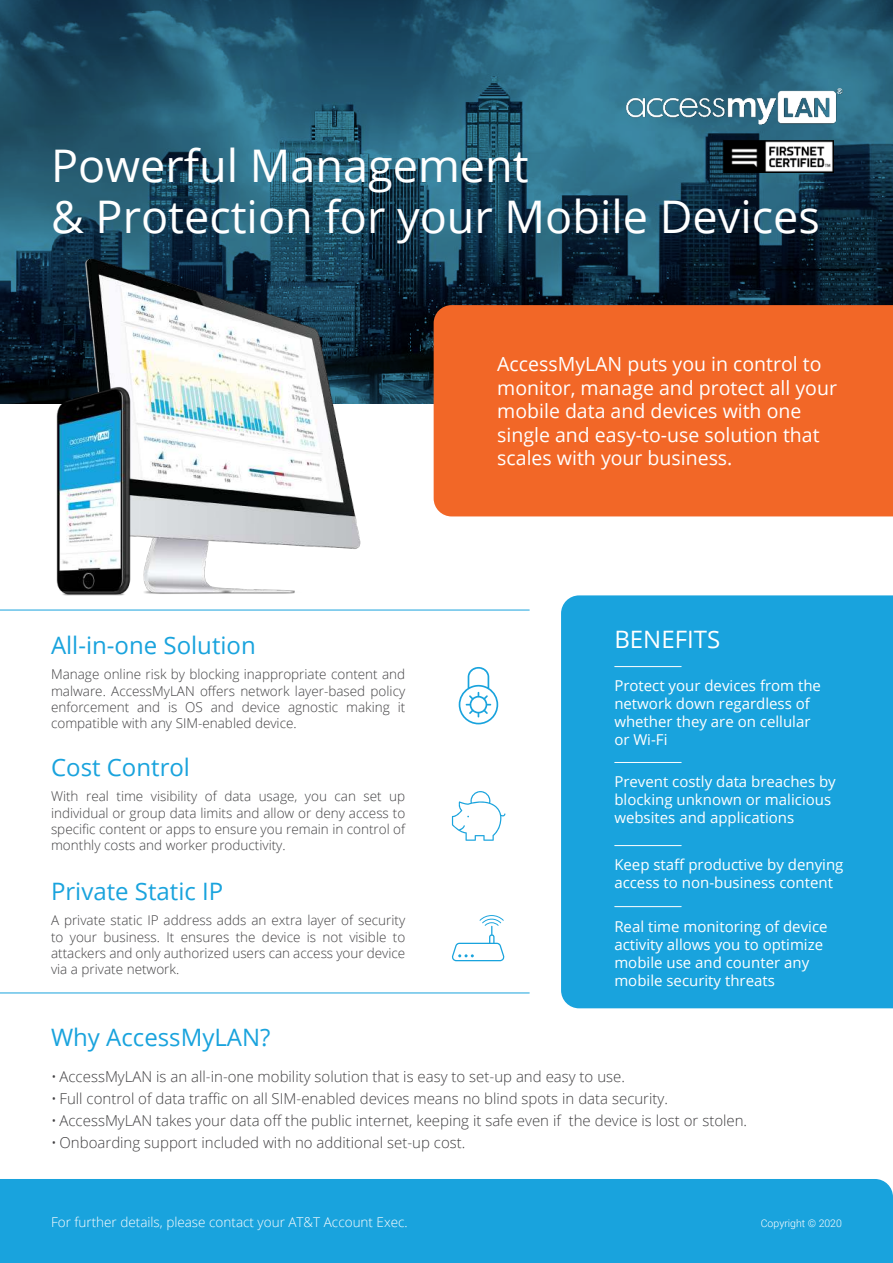
<style>
.page{position:relative;width:893px;height:1263px;background:#fff}
.page>*{position:absolute;margin:0;border:0;box-sizing:border-box;transform-origin:0 0}
.t1{font:45px/51px "Open Sans";color:#fff}
.t2{font:24px "Open Sans";color:#19a3dd}
.t3{font:24px "Open Sans";color:#fff}
.t4{font:19.5px/23.4px "Open Sans";color:#fff}
.t5{font:15px/18px "Open Sans";color:#fff}
.t6{font:300 15px "Open Sans";color:#414042}
.t7{font:300 13.5px/16.2px "Open Sans";color:#414042;text-align:justify}
.t8{font:300 13.5px "Open Sans";color:#fff}
.t9{font:300 10.5px "Roboto";color:#fff}
</style>
<div class="page">
<div style="left:0;top:1179px;width:893px;height:84px;background:#19a3dd"></div>
<div style="left:561px;top:595px;width:332px;height:413px;background:#19a3dd"></div>
<svg style="left:0;top:0;width:893px;height:404px;background:#1e4d63"></svg>
<hr style="left:615px;top:666px;width:66px;height:1px;background:#fff">
<hr style="left:615px;top:762px;width:66px;height:1px;background:#fff">
<hr style="left:615px;top:845px;width:66px;height:1px;background:#fff">
<hr style="left:0;top:610px;width:529px;height:1px;background:#19a3dd">
<hr style="left:0;top:992px;width:529px;height:1px;background:#19a3dd">
<hr style="left:615px;top:906px;width:66px;height:1px;background:#fff">
<img style="left:63px;top:246px;width:311px;height:365px">
<img style="left:44px;top:379px;width:100px;height:232px">
<div style="left:434px;top:305px;width:459px;height:211px;background:#f26727"></div>
<img style="left:617px;top:85px;width:230px;height:43px">
<img style="left:723px;top:141px;width:110px;height:32px">
<svg style="left:459px;top:667px;width:39px;height:57px"></svg>
<svg style="left:452px;top:791px;width:53px;height:50px"></svg>
<svg style="left:452px;top:915px;width:52px;height:46px"></svg>
<h1 class="t1" style="left:51px;top:145px;width:770px">Powerful Management<br>&amp; Protection for your Mobile Devices</h1>
<h2 class="t2" style="left:51px;top:635px;width:206px">All-in-one Solution</h2>
<p class="t7" style="left:51px;top:666px;width:356px">Manage online risk by blocking inappropriate content and malware. AccessMyLAN offers network layer-based policy enforcement and is OS and device agnostic making it compatible with any SIM-enabled device.</p>
<h2 class="t2" style="left:51px;top:757px;width:141px">Cost Control</h2>
<p class="t7" style="left:51px;top:788px;width:356px">With real time visibility of data usage, you can set up individual or group data limits and allow or deny access to specific content or apps to ensure you remain in control of monthly costs and worker productivity.</p>
<h2 class="t2" style="left:51px;top:881px;width:174px">Private Static IP</h2>
<p class="t7" style="left:51px;top:912px;width:356px">A private static IP address adds an extra layer of security to your business. It ensures the device is not visible to attackers and only authorized users can access your device via a private network.</p>
<h2 class="t2" style="left:51px;top:1027px;width:221px">Why AccessMyLAN?</h2>
<h3 class="t4" style="left:497px;top:355px;width:341px">AccessMyLAN puts you in control to monitor, manage and protect all your mobile data and devices with one single and easy-to-use solution that scales with your business.</h3>
<h2 class="t3" style="left:614px;top:629px;width:107px">BENEFITS</h2>
<p class="t5" style="left:614px;top:678px;width:208px">Protect your devices from the network down regardless of whether they are on cellular or Wi-Fi</p>
<p class="t5" style="left:614px;top:774px;width:223px">Prevent costly data breaches by blocking unknown or malicious websites and applications</p>
<p class="t5" style="left:614px;top:855px;width:231px">Keep staff productive by denying access to non-business content</p>
<p class="t5" style="left:614px;top:919px;width:215px">Real time monitoring of device activity allows you to optimize mobile use and counter any mobile security threats</p>
<p class="t6" style="left:51px;top:1070px;width:575px">• AccessMyLAN is an all-in-one mobility solution that is easy to set-up and easy to use.</p>
<p class="t6" style="left:51px;top:1092px;width:618px">• Full control of data traffic on all SIM-enabled devices means no blind spots in data security.</p>
<p class="t6" style="left:51px;top:1115px;width:698px">• AccessMyLAN takes your data off the public internet, keeping it safe even if the device is lost or stolen.</p>
<p class="t6" style="left:51px;top:1137px;width:416px">• Onboarding support included with no additional set-up cost.</p>
<p class="t8" style="left:51px;top:1213px;width:358px">For further details, please contact your AT&amp;T Account Exec.</p>
<p class="t9" style="left:761px;top:1219px;width:83px">Copyright © 2020</p>
</div>
